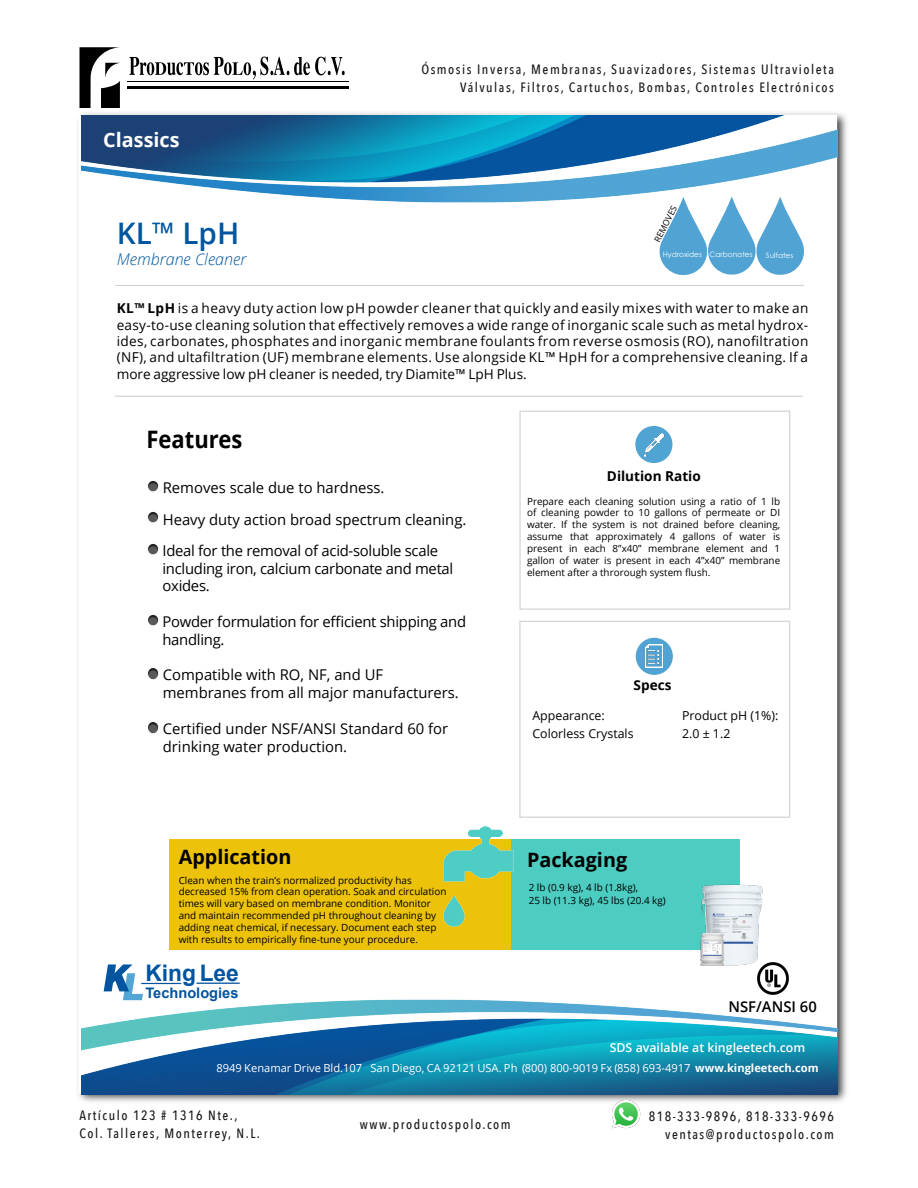
<style>
.page{position:relative;width:918px;height:1188px;background:#fff}
.page>*{position:absolute;margin:0;border:0;box-sizing:border-box;transform-origin:0 0}
.t1{font:600 29.7px "Open Sans";color:#0055a0}
.t2{font:700 24px "Open Sans";color:#000;scale:.91 1}
.t3{font:700 22.8px "Arial";color:#0154a0}
.t4{font:700 19.8px "Open Sans";color:#000}
.t5{font:700 19.8px "Open Sans";color:#fff}
.t6{font:italic 300 16.05px "Open Sans";color:#0055a0}
.t7{font:14.85px/31.5px "Open Sans";color:#000}
.t8{font:14.85px/17.9px "Open Sans";letter-spacing:-.02em;color:#000}
.t9{font:600 14.85px "Open Sans";color:#000}
.t10{font:700 14.55px "Arial";color:#0154a0}
.t11{font:13.65px/16.4px "Open Sans";color:#000;text-align:justify}
.t12{font:700 13.65px "Open Sans";color:#000}
.t13{font:500 13.5px/18px "Avenir Next Condensed";letter-spacing:.11em;color:#1a1919;text-align:right}
.t14{font:12.3px "Open Sans";color:#000}
.t15{font:600 12.3px "Open Sans";color:#fff}
.t16{font:11.1px "Open Sans";color:#fff}
.t17{font:9.9px/11.9px "Open Sans";color:#000}
.t18{font:8.7px "Open Sans";color:#000}
.t19{font:7.35px "Century Gothic";color:#fff}
.s1{font-weight:400}
.s2{font-weight:700}
</style>
<div class="page">
<img style="left:79px;top:112px;width:768px;height:990px">
<div style="left:79px;top:116px;width:758px;height:978px;background:#fff"></div>
<hr style="left:127px;top:86px;width:221px;height:2px;background:#000">
<hr style="left:127px;top:81px;width:222px;height:1px;background:#000">
<svg style="left:80px;top:47px;width:40px;height:61px"></svg>
<svg style="left:129px;top:56px;width:216px;height:24px"></svg>
<img style="left:609px;top:1098px;width:33px;height:31px">
<svg style="left:147px;top:481px;width:11px;height:11px"></svg>
<svg style="left:147px;top:512px;width:11px;height:11px"></svg>
<svg style="left:148px;top:544px;width:11px;height:11px"></svg>
<svg style="left:148px;top:615px;width:11px;height:11px"></svg>
<svg style="left:148px;top:668px;width:11px;height:12px"></svg>
<svg style="left:148px;top:722px;width:11px;height:12px"></svg>
<img style="left:81px;top:979px;width:757px;height:116px">
<img style="left:81px;top:116px;width:757px;height:100px">
<div style="left:519px;top:411px;width:271px;height:199px;border:1px solid #d5d4d4"></div>
<div style="left:519px;top:621px;width:271px;height:197px;border:1px solid #d5d4d4"></div>
<hr style="left:115px;top:285px;width:689px;height:1px;background:#d4d4d4">
<hr style="left:115px;top:396px;width:688px;height:1px;background:#d4d4d4">
<svg style="left:659px;top:197px;width:145px;height:78px"></svg>
<img style="left:757px;top:964px;width:33px;height:32px">
<div style="left:169px;top:839px;width:344px;height:111px;background:#ecc20b"></div>
<div style="left:512px;top:839px;width:228px;height:111px;background:#4dccc1"></div>
<img style="left:442px;top:826px;width:72px;height:105px">
<div style="left:635px;top:426px;width:37px;height:37px;background:#50a4d4;border-radius:50%"></div>
<img style="left:643px;top:434px;width:22px;height:22px">
<div style="left:636px;top:638px;width:37px;height:37px;background:#50a4d4;border-radius:50%"></div>
<img style="left:644px;top:644px;width:20px;height:23px">
<img style="left:701px;top:884px;width:80px;height:82px">
<svg style="left:104px;top:965px;width:39px;height:35px"></svg>
<hr style="left:141px;top:983px;width:40px;height:1px;background:#0154a0">
<hr style="left:197px;top:983px;width:43px;height:1px;background:#0154a0">
<h3 class="t5" style="left:103px;top:126px;width:78px">Classics</h3>
<h1 class="t1" style="left:117px;top:213px;width:124px">KL<span class="s1">™</span> LpH</h1>
<h3 class="t6" style="left:117px;top:248px;width:131px">Membrane Cleaner</h3>
<h3 class="t13" style="left:421px;top:61px;width:414px">Ósmosis Inversa, Membranas, Suavizadores, Sistemas Ultravioleta<br>Válvulas, Filtros, Cartuchos, Bombas, Controles Electrónicos</h3>
<p class="t18" style="left:651px;top:239px;width:41px;rotate:-63deg">REMOVES</p>
<p class="t19" style="left:663px;top:249px;width:91px">Hydroxides Carbonates</p>
<p class="t19" style="left:766px;top:250px;width:29px">Sulfates</p>
<p class="t11" style="left:117px;top:300px;width:693px"><span class="s2">KL™ LpH</span> is a heavy duty action low pH powder cleaner that quickly and easily mixes with water to make an easy-to-use cleaning solution that effectively removes a wide range of inorganic scale such as metal hydrox&shy;ides, carbonates, phosphates and inorganic membrane foulants from reverse osmosis (RO), nanofiltration (NF), and ultafiltration (UF) membrane elements. Use alongside KL™ HpH for a comprehensive cleaning. If a more aggressive low pH cleaner is needed, try Diamite™ LpH Plus.</p>
<h2 class="t2" style="left:147px;top:422px;width:107px">Features</h2>
<h3 class="t7" style="left:162px;top:471px;width:306px">Removes scale due to hardness.<br>Heavy duty action broad spectrum cleaning.<br>Ideal for the removal of acid-soluble scale</h3>
<h3 class="t8" style="left:162px;top:559px;width:292px">including iron, calcium carbonate and metal oxides.</h3>
<h3 class="t8" style="left:162px;top:612px;width:305px">Powder formulation for efficient shipping and handling.</h3>
<h3 class="t7" style="left:163px;top:666px;width:298px;line-height:17.9px">Compatible with RO, NF, and UF membranes from all major manufacturers.</h3>
<h3 class="t7" style="left:163px;top:719px;width:287px;line-height:17.9px">Certified under NSF/ANSI Standard 60 for drinking water production.</h3>
<h3 class="t12" style="left:607px;top:466px;width:95px">Dilution Ratio</h3>
<p class="t17" style="left:527px;top:495px;width:255px;text-align:justify">Prepare each cleaning solution using a ratio of 1 lb of cleaning powder to 10 gallons of permeate or DI water. If the system is not drained before cleaning, assume that approximately 4 gallons of water is present in each 8”x40” membrane element and 1 gallon of water is present in each 4”x40” membrane element after a throrough system flush.</p>
<h3 class="t12" style="left:634px;top:675px;width:39px">Specs</h3>
<p class="t14" style="left:532px;top:707px;width:74px">Appearance:</p>
<p class="t14" style="left:682px;top:707px;width:98px">Product pH (1%):</p>
<p class="t14" style="left:532px;top:725px;width:103px">Colorless Crystals</p>
<p class="t14" style="left:682px;top:725px;width:50px">2.0 ± 1.2</p>
<h3 class="t4" style="left:179px;top:843px;width:114px">Application</h3>
<h3 class="t4" style="left:527px;top:845px;width:102px">Packaging</h3>
<p class="t17" style="left:179px;top:874px;width:269px">Clean when the train’s normalized productivity has decreased 15% from clean operation. Soak and circulation times will vary based on membrane condition. Monitor and maintain recommended pH throughout cleaning by adding neat chemical, if necessary. Document each step with results to empirically fine-tune your procedure.</p>
<p class="t17" style="left:529px;top:880px;width:139px;line-height:13.6px">2 lb (0.9 kg), 4 lb (1.8kg),<br>25 lb (11.3 kg), 45 lbs (20.4 kg)</p>
<h3 class="t3" style="left:145px;top:960px;width:95px">King Lee</h3>
<h3 class="t10" style="left:145px;top:985px;width:95px">Technologies</h3>
<h3 class="t9" style="left:728px;top:996px;width:90px">NSF/ANSI 60</h3>
<p class="t15" style="left:610px;top:1038px;width:197px">SDS available at kingleetech.com</p>
<p class="t16" style="left:217px;top:1060px;width:604px">8949 Kenamar Drive Bld.107 San Diego, CA 92121 USA. Ph (800) 800-9019 Fx (858) 693-4917 <span class="s2">www.kingleetech.com</span></p>
<h3 class="t13" style="left:80px;top:1107px;width:182px;text-align:left">Artículo 123 # 1316 Nte.,<br>Col. Talleres, Monterrey, N.L.</h3>
<h3 class="t13" style="left:360px;top:1116px;width:152px">www.productospolo.com</h3>
<h3 class="t13" style="left:649px;top:1107px;width:187px">818-333-9896, 818-333-9696 ventas@productospolo.com</h3>
</div>
